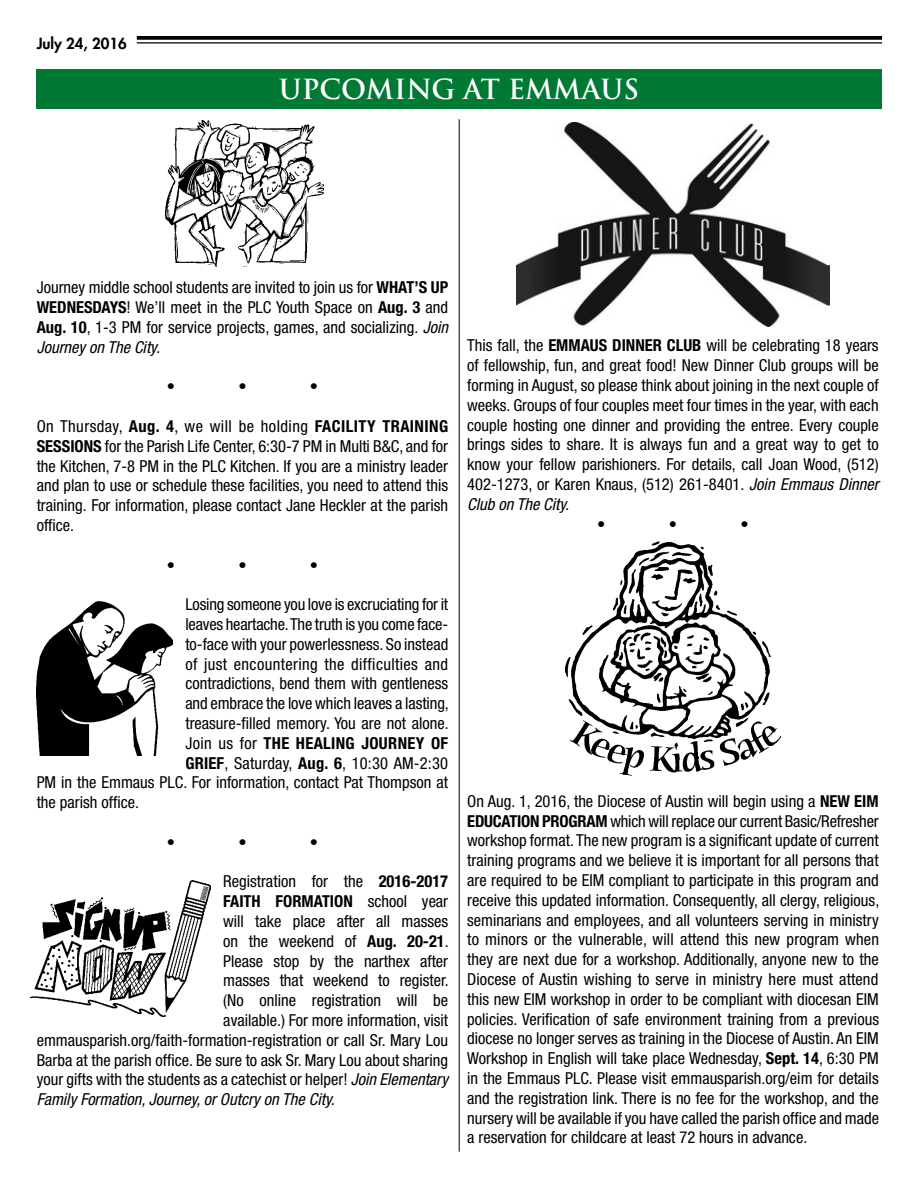
<style>
.page{position:relative;width:918px;height:1188px;background:#fff}
.page>*{position:absolute;margin:0;border:0;box-sizing:border-box;transform-origin:0 0}
.t1{font:700 27px "Trajan Pro";color:#fff}
.t2{font:condensed 16.5px/19.8px "Helvetica Neue LT Std";color:#000;text-align:justify}
.t3{font:italic condensed 16.5px "Helvetica Neue LT Std";color:#000}
.t4{font:condensed 16.5px "Helvetica Neue LT Std";letter-spacing:.025em;color:#000}
.t5{font:700 condensed 16.5px "Helvetica Neue LT Std";letter-spacing:.02em;color:#000}
.t6{font:700 condensed 16.5px "Helvetica Neue LT Std";color:#000}
.t7{font:800 15px "Futura Std";color:#000}
.s1{font-weight:700}
.s2{font-style:italic}
.s3{font-weight:400}
</style>
<div class="page">
<div style="left:36px;top:69px;width:846px;height:40px;background:#007934"></div>
<hr style="left:459px;top:119px;width:1px;height:1033px;background:#000">
<svg style="left:137px;top:36px;width:745px;height:4px;background:#0f0f0f"></svg>
<hr style="left:137px;top:42px;width:745px;height:2px;background:#000">
<img style="left:165px;top:121px;width:158px;height:145px">
<img style="left:37px;top:602px;width:135px;height:154px">
<img style="left:31px;top:880px;width:180px;height:137px">
<img style="left:516px;top:122px;width:314px;height:204px">
<img style="left:565px;top:542px;width:216px;height:234px">
<p class="t7" style="left:37px;top:34px;width:92px">July 24, 2016</p>
<h1 class="t1" style="left:279px;top:72px;width:362px">UPCOMING AT EMMAUS</h1>
<p class="t2" style="left:37px;top:278px;width:413px">Journey middle school students are invited to join us for <span class="s1">WHAT’S UP WEDNESDAYS</span>! We’ll meet in the PLC Youth Space on <span class="s1">Aug. 3</span> and <span class="s1">Aug. 10</span>, 1-3 PM for service projects, games, and socializing. <span class="s2">Join Journey on The City.</span></p>
<p class="t2" style="left:167px;top:377px;width:10px">•</p>
<p class="t2" style="left:238px;top:377px;width:10px">•</p>
<p class="t2" style="left:310px;top:377px;width:10px">•</p>
<p class="t2" style="left:37px;top:416px;width:413px">On Thursday, <span class="s1">Aug. 4</span>, we will be holding <span class="s1">FACILITY TRAINING SESSIONS</span> for the Parish Life Center, 6:30-7 PM in Multi B&amp;C, and for the Kitchen, 7-8 PM in the PLC Kitchen. If you are a ministry leader and plan to use or schedule these facilities, you need to attend this training. For information, please contact Jane Heckler at the parish office.</p>
<p class="t2" style="left:167px;top:555px;width:10px">•</p>
<p class="t2" style="left:238px;top:555px;width:10px">•</p>
<p class="t2" style="left:310px;top:555px;width:10px">•</p>
<p class="t2" style="left:185px;top:594px;width:264px">Losing someone you love is excruciating for it</p>
<p class="t2" style="left:185px;top:614px;width:264px">leaves heartache. The truth is you come face-</p>
<p class="t2" style="left:185px;top:634px;width:264px">to-face with your powerlessness. So instead</p>
<p class="t4" style="left:185px;top:654px;width:264px">of just encountering the difficulties and</p>
<p class="t2" style="left:185px;top:674px;width:264px">contradictions, bend them with gentleness</p>
<p class="t2" style="left:185px;top:693px;width:265px">and embrace the love which leaves a lasting,</p>
<p class="t2" style="left:185px;top:713px;width:265px">treasure-filled memory. You are not alone.</p>
<p class="t5" style="left:185px;top:733px;width:264px"><span class="s3">Join us for</span> THE HEALING JOURNEY OF</p>
<p class="t2" style="left:185px;top:753px;width:264px"><span class="s1">GRIEF</span>, Saturday, <span class="s1">Aug. 6</span>, 10:30 AM-2:30</p>
<p class="t2" style="left:37px;top:773px;width:413px">PM in the Emmaus PLC. For information, contact Pat Thompson at</p>
<p class="t2" style="left:37px;top:792px;width:104px">the parish office.</p>
<p class="t2" style="left:167px;top:832px;width:10px">•</p>
<p class="t2" style="left:238px;top:832px;width:10px">•</p>
<p class="t2" style="left:310px;top:832px;width:10px">•</p>
<p class="t2" style="left:223px;top:872px;width:226px">Registration for the <span class="s1">2016-2017</span></p>
<p class="t6" style="left:223px;top:891px;width:227px">FAITH FORMATION <span class="s3">school year</span></p>
<p class="t2" style="left:223px;top:911px;width:227px">will take place after all masses</p>
<p class="t2" style="left:223px;top:931px;width:227px">on the weekend of <span class="s1">Aug. 20-21</span>.</p>
<p class="t2" style="left:223px;top:951px;width:227px">Please stop by the narthex after</p>
<p class="t2" style="left:223px;top:971px;width:227px">masses that weekend to register.</p>
<p class="t2" style="left:223px;top:990px;width:226px">(No online registration will be</p>
<p class="t2" style="left:223px;top:1010px;width:227px">available.) For more information, visit</p>
<p class="t2" style="left:37px;top:1030px;width:413px">emmausparish.org/faith-formation-registration or call Sr. Mary Lou</p>
<p class="t2" style="left:37px;top:1050px;width:413px">Barba at the parish office. Be sure to ask Sr. Mary Lou about sharing</p>
<p class="t2" style="left:37px;top:1070px;width:413px">your gifts with the students as a catechist or helper! <span class="s2">Join Elementary</span></p>
<p class="t3" style="left:37px;top:1090px;width:300px">Family Formation, Journey, or Outcry on The City.</p>
<p class="t2" style="left:467px;top:336px;width:413px">This fall, the <span class="s1">EMMAUS DINNER CLUB</span> will be celebrating 18 years of fellowship, fun, and great food! New Dinner Club groups will be forming in August, so please think about joining in the next couple of weeks. Groups of four couples meet four times in the year, with each couple hosting one dinner and providing the entree. Every couple brings sides to share. It is always fun and a great way to get to know your fellow parishioners. For details, call Joan Wood, (512)<br>402-1273, or Karen Knaus, (512) 261-8401. <span class="s2">Join Emmaus Dinner Club on The City.</span></p>
<p class="t2" style="left:597px;top:514px;width:10px">•</p>
<p class="t2" style="left:669px;top:514px;width:10px">•</p>
<p class="t2" style="left:740px;top:514px;width:10px">•</p>
<p class="t2" style="left:467px;top:791px;width:414px">On Aug. 1, 2016, the Diocese of Austin will begin using a <span class="s1">NEW EIM EDUCATION PROGRAM</span> which will replace our current Basic/Refresher workshop format. The new program is a significant update of current training programs and we believe it is important for all persons that are required to be EIM compliant to participate in this program and receive this updated information. Consequently, all clergy, religious, seminarians and employees, and all volunteers serving in ministry to minors or the vulnerable, will attend this new program when they are next due for a workshop. Additionally, anyone new to the Diocese of Austin wishing to serve in ministry here must attend this new EIM workshop in order to be compliant with diocesan EIM policies. Verification of safe environment training from a previous diocese no longer serves as training in the Diocese of Austin. An EIM Workshop in English will take place Wednesday, <span class="s1">Sept. 14</span>, 6:30 PM in the Emmaus PLC. Please visit emmausparish.org/eim for details and the registration link. There is no fee for the workshop, and the nursery will be available if you have called the parish office and made a reservation for childcare at least 72 hours in advance.</p>
</div>
